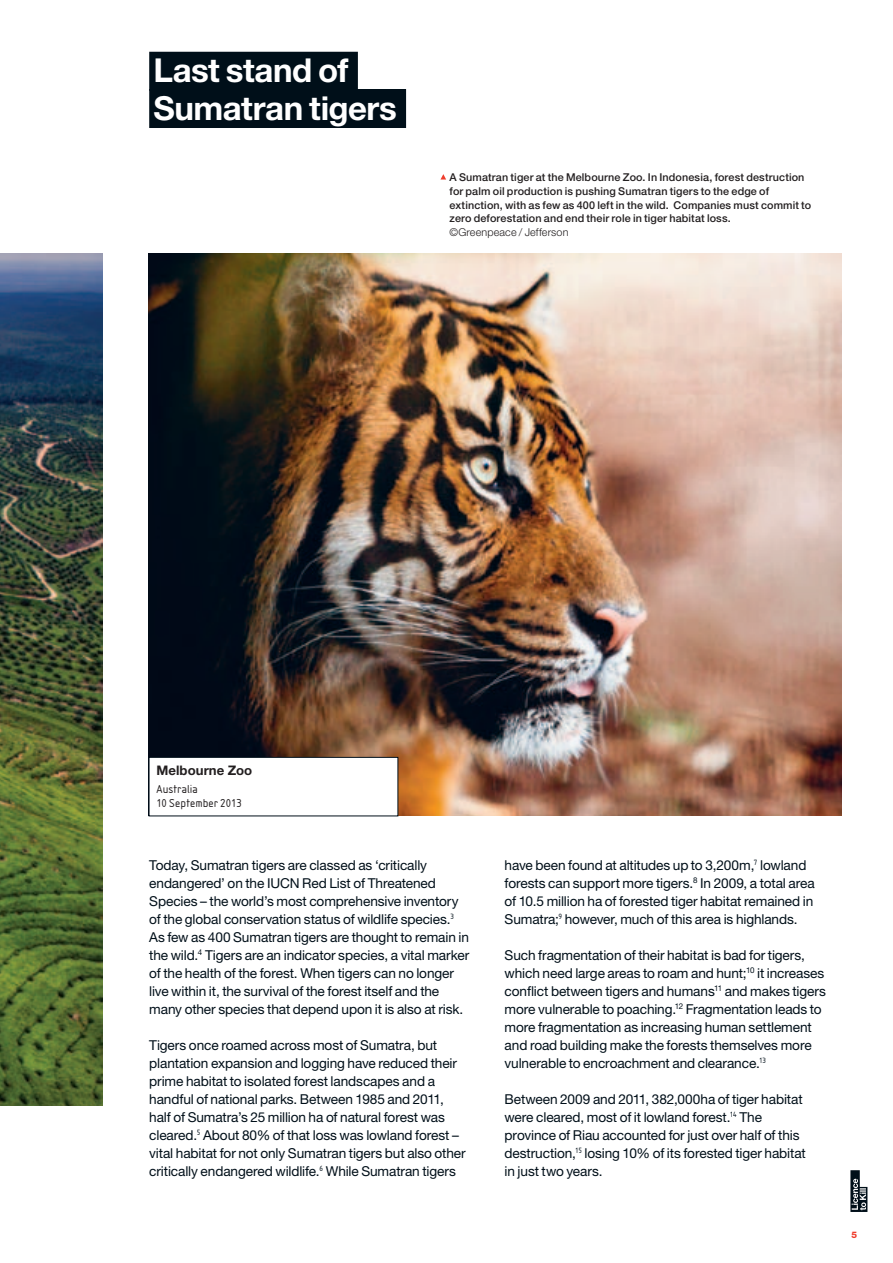
<style>
.page{position:relative;width:893px;height:1263px;background:#fff}
.page>*{position:absolute;margin:0;border:0;box-sizing:border-box;transform-origin:0 0}
.t1{font:700 33px/37.2px "Helvetica Neue LT Std";letter-spacing:-.015em;color:#fff}
.t2{font:13.65px/18px "Helvetica Neue LT Std";letter-spacing:-.01em;color:#000f19}
.t3{font:700 13.2px "Helvetica Neue LT Std";letter-spacing:.005em;color:#231f20}
.t4{font:12px/13.5px "Isonorm BEFOP";letter-spacing:.01em;color:#231f20}
.t5{font:500 10.8px/13.8px "Helvetica Neue LT Std";letter-spacing:.01em;color:#231f20}
.t6{font:300 10.8px "Helvetica Neue LT Std";letter-spacing:.015em;color:#231f20}
.t7{font:800 9px "Helvetica Neue LT Std";color:#ef3e2e}
</style>
<div class="page">
<svg style="left:850px;top:1170px;width:17px;height:42px"></svg>
<img style="left:0;top:254px;width:102px;height:851px">
<div style="left:149px;top:52px;width:209px;height:39px;background:#000f19"></div>
<div style="left:149px;top:89px;width:257px;height:39px;background:#000f19"></div>
<img style="left:149px;top:253px;width:693px;height:563px">
<div style="left:149px;top:757px;width:249px;height:59px;background:#fff"></div>
<div style="left:149px;top:757px;width:249px;height:59px;border:1px solid #000f19"></div>
<svg style="left:440px;top:174px;width:6px;height:6px"></svg>
<h1 class="t1" style="left:153px;top:51px;width:245px">Last stand of<br>Sumatran tigers</h1>
<p class="t5" style="left:450px;top:170px;width:363px">A Sumatran tiger at the Melbourne Zoo. In Indonesia, forest destruction for palm oil production is pushing Sumatran tigers to the edge of extinction, with as few as 400 left in the wild. Companies must commit to zero deforestation and end their role in tiger habitat loss.</p>
<p class="t6" style="left:450px;top:226px;width:120px">©Greenpeace / Jefferson</p>
<p class="t3" style="left:156px;top:762px;width:97px">Melbourne Zoo</p>
<p class="t4" style="left:156px;top:783px;width:87px">Australia<br>10 September 2013</p>
<p class="t2" style="left:149px;top:855px;width:321px">Today, Sumatran tigers are classed as ‘critically endangered’ on the IUCN Red List of Threatened Species – the world’s most comprehensive inventory of the global conservation status of wildlife species.<sup>3<br></sup>As few as 400 Sumatran tigers are thought to remain in the wild.<sup>4</sup> Tigers are an indicator species, a vital marker of the health of the forest. When tigers can no longer live within it, the survival of the forest itself and the many other species that depend upon it is also at risk.</p>
<p class="t2" style="left:149px;top:1035px;width:318px">Tigers once roamed across most of Sumatra, but plantation expansion and logging have reduced their prime habitat to isolated forest landscapes and a handful of national parks. Between 1985 and 2011, half of Sumatra’s 25 million ha of natural forest was cleared.<sup>5</sup> About 80% of that loss was lowland forest – vital habitat for not only Sumatran tigers but also other critically endangered wildlife.<sup>6</sup> While Sumatran tigers</p>
<p class="t2" style="left:505px;top:855px;width:312px">have been found at altitudes up to 3,200m,<sup>7</sup> lowland forests can support more tigers.<sup>8</sup> In 2009, a total area of 10.5 million ha of forested tiger habitat remained in Sumatra;<sup>9</sup> however, much of this area is highlands.</p>
<p class="t2" style="left:505px;top:945px;width:323px">Such fragmentation of their habitat is bad for tigers, which need large areas to roam and hunt;<sup>10</sup> it increases conflict between tigers and humans<sup>11</sup> and makes tigers more vulnerable to poaching.<sup>12</sup> Fragmentation leads to more fragmentation as increasing human settlement and road building make the forests themselves more vulnerable to encroachment and clearance.<sup>13</sup></p>
<p class="t2" style="left:505px;top:1089px;width:303px">Between 2009 and 2011, 382,000ha of tiger habitat were cleared, most of it lowland forest.<sup>14</sup> The province of Riau accounted for just over half of this destruction,<sup>15</sup> losing 10% of its forested tiger habitat in just two years.</p>
<p class="t7" style="left:851px;top:1229px;width:7px">5</p>
</div>
